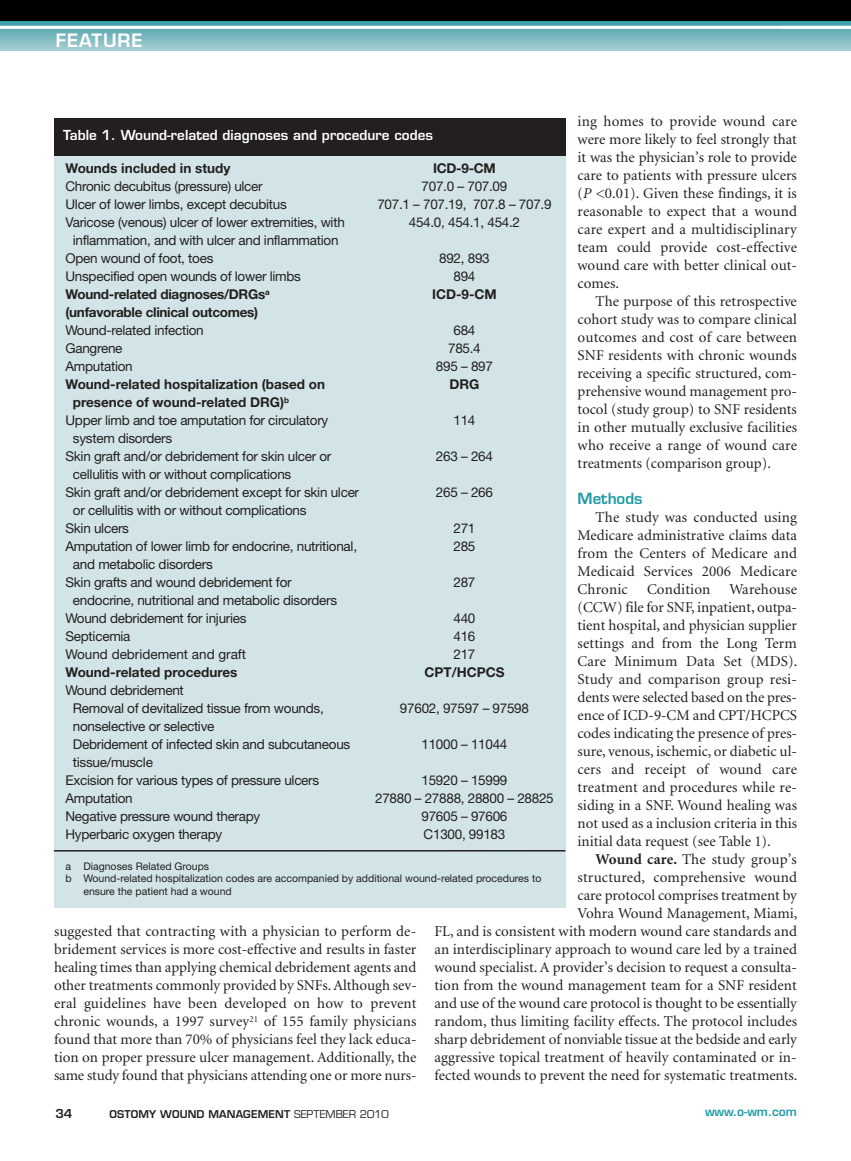
<style>
.page{position:relative;width:851px;height:1161px;background:#fff}
.page>*{position:absolute;margin:0;border:0;box-sizing:border-box;transform-origin:0 0}
.t1{font:600 18px "Eurostile";letter-spacing:.05em;color:#fff}
.t2{font:15px/18px "Minion";color:#231f20;text-align:justify}
.t3{font:600 15px "Eurostile";color:#1e9ba5}
.t4{font:13.5px/18px "Helvetica Neue";letter-spacing:-.02em;color:#231f20;text-align:center}
.t5{font:700 13.5px "Helvetica Neue";color:#231f20}
.t6{font:700 13.5px "Helvetica Neue";letter-spacing:-.02em;color:#231f20}
.t7{font:600 13.5px "Eurostile";color:#fff}
.t8{font:13.5px "Helvetica Neue";color:#231f20}
.t9{font:600 12px "Eurostile";color:#1e9ba5}
.t10{font:600 12px "Eurostile";color:#231f20}
.t11{font:10.5px "Helvetica Neue";color:#231f20}
.t12{font:600 10.5px "Eurostile";letter-spacing:.015em;color:#231f20}
.s1{font-style:italic}
.s2{font-weight:700}
.s3{font-weight:400}
</style>
<div class="page">
<svg style="left:0;top:21px;width:850px;height:30px;background:#79b8c0"></svg>
<div style="left:0;top:0;width:850px;height:21px;background:#000"></div>
<hr style="left:0;top:26px;width:850px;height:3px;background:#fff">
<div style="left:54px;top:153px;width:511px;height:755px;background:#d2e4e7"></div>
<div style="left:54px;top:118px;width:511px;height:38px;background:#231f20"></div>
<hr style="left:54px;top:850px;width:511px;height:2px;background:#231f20">
<p class="t1" style="left:56px;top:33px;width:88px">FEATURE</p>
<p class="t2" style="left:577px;top:113px;width:221px">ing homes to provide wound care were more likely to feel strongly that it was the physician’s role to provide care to patients with pressure ulcers (<span class="s1">P</span> &lt;0.01). Given these findings, it is reasonable to expect that a wound care expert and a multidisciplinary team could provide cost-effective wound care with better clinical out&shy;comes.</p>
<p class="t2" style="left:577px;top:293px;width:221px;text-indent:18px">The purpose of this retrospective cohort study was to compare clinical outcomes and cost of care between SNF residents with chronic wounds receiving a specific structured, com&shy;prehensive wound management pro&shy;tocol (study group) to SNF residents in other mutually exclusive facilities who receive a range of wound care treatments (comparison group).</p>
<p class="t3" style="left:577px;top:493px;width:66px">Methods</p>
<p class="t2" style="left:577px;top:509px;width:221px;text-indent:18px">The study was conducted using Medicare administrative claims data from the Centers of Medicare and Medicaid Services 2006 Medicare Chronic</p>
<p class="t7" style="left:63px;top:130px;width:371px">Table 1. Wound-related diagnoses and procedure codes</p>
<p class="t5" style="left:65px;top:164px;width:166px">Wounds included in study</p>
<p class="t4" style="left:65px;top:179px;width:199px">Chronic decubitus (pressure) ulcer</p>
<p class="t4" style="left:65px;top:197px;width:223px">Ulcer of lower limbs, except decubitus</p>
<p class="t4" style="left:65px;top:215px;width:281px">Varicose (venous) ulcer of lower extremities, with</p>
<p class="t4" style="left:73px;top:233px;width:267px">inflammation, and with ulcer and inflammation</p>
<p class="t4" style="left:65px;top:251px;width:149px">Open wound of foot, toes</p>
<p class="t4" style="left:65px;top:269px;width:237px">Unspecified open wounds of lower limbs</p>
<p class="t6" style="left:65px;top:290px;width:206px">Wound-related diagnoses/DRGs<sup>a</sup></p>
<p class="t6" style="left:65px;top:308px;width:194px">(unfavorable clinical outcomes)</p>
<p class="t4" style="left:65px;top:323px;width:140px;text-align:left">Wound-related infection<br>Gangrene<br>Amputation</p>
<p class="t5" style="left:65px;top:380px;width:261px">Wound-related hospitalization (based on</p>
<p class="t5" style="left:73px;top:398px;width:218px">presence of wound-related DRG)<sup>b</sup></p>
<p class="t4" style="left:65px;top:413px;width:264px">Upper limb and toe amputation for circulatory</p>
<p class="t4" style="left:73px;top:431px;width:101px">system disorders</p>
<p class="t4" style="left:65px;top:449px;width:267px">Skin graft and/or debridement for skin ulcer or</p>
<p class="t4" style="left:73px;top:467px;width:220px">cellulitis with or without complications</p>
<p class="t4" style="left:65px;top:485px;width:295px">Skin graft and/or debridement except for skin ulcer</p>
<p class="t4" style="left:73px;top:503px;width:235px">or cellulitis with or without complications</p>
<p class="t4" style="left:65px;top:521px;width:65px">Skin ulcers</p>
<p class="t4" style="left:65px;top:539px;width:293px">Amputation of lower limb for endocrine, nutritional,</p>
<p class="t4" style="left:73px;top:557px;width:141px">and metabolic disorders</p>
<p class="t4" style="left:65px;top:575px;width:228px">Skin grafts and wound debridement for</p>
<p class="t4" style="left:73px;top:593px;width:266px">endocrine, nutritional and metabolic disorders</p>
<p class="t4" style="left:65px;top:611px;width:183px">Wound debridement for injuries</p>
<p class="t4" style="left:65px;top:629px;width:67px">Septicemia</p>
<p class="t8" style="left:65px;top:649px;width:182px">Wound debridement and graft</p>
<p class="t5" style="left:65px;top:667px;width:173px">Wound-related procedures</p>
<p class="t4" style="left:65px;top:683px;width:120px">Wound debridement</p>
<p class="t4" style="left:73px;top:701px;width:252px">Removal of devitalized tissue from wounds,</p>
<p class="t4" style="left:73px;top:719px;width:143px">nonselective or selective</p>
<p class="t4" style="left:73px;top:737px;width:279px">Debridement of infected skin and subcutaneous</p>
<p class="t4" style="left:73px;top:755px;width:81px">tissue/muscle</p>
<p class="t4" style="left:65px;top:773px;width:255px">Excision for various types of pressure ulcers</p>
<p class="t4" style="left:65px;top:791px;width:69px">Amputation</p>
<p class="t4" style="left:65px;top:809px;width:196px">Negative pressure wound therapy</p>
<p class="t4" style="left:65px;top:827px;width:158px">Hyperbaric oxygen therapy</p>
<p class="t5" style="left:433px;top:163px;width:64px">ICD-9-CM</p>
<p class="t4" style="left:377px;top:179px;width:176px">707.0 – 707.09<br>707.1 – 707.19, 707.8 – 707.9<br>454.0, 454.1, 454.2</p>
<p class="t4" style="left:439px;top:251px;width:52px">892, 893<br>894</p>
<p class="t5" style="left:432px;top:289px;width:66px">ICD-9-CM</p>
<p class="t4" style="left:436px;top:323px;width:59px">684<br>785.4<br>895 – 897</p>
<p class="t5" style="left:449px;top:379px;width:31px">DRG</p>
<p class="t4" style="left:453px;top:413px;width:23px">114</p>
<p class="t4" style="left:436px;top:449px;width:59px">263 – 264</p>
<p class="t4" style="left:436px;top:485px;width:59px">265 – 266</p>
<p class="t4" style="left:453px;top:521px;width:23px;text-align:left">271<br>285</p>
<p class="t4" style="left:453px;top:575px;width:23px">287</p>
<p class="t4" style="left:453px;top:611px;width:23px;text-align:justify">440<br>416<br>217</p>
<p class="t5" style="left:424px;top:667px;width:81px">CPT/HCPCS</p>
<p class="t4" style="left:400px;top:701px;width:130px">97602, 97597 – 97598</p>
<p class="t4" style="left:421px;top:737px;width:87px">11000 – 11044</p>
<p class="t4" style="left:375px;top:773px;width:180px">15920 – 15999<br>27880 – 27888, 28800 – 28825<br>97605 – 97606<br>C1300, 99183</p>
<p class="t2" style="left:577px;top:581px;width:221px;text-indent:152px">Warehouse (CCW) file for SNF, inpatient, outpa&shy;tient hospital, and physician supplier settings and from the Long Term Care Minimum Data Set (MDS).<br>Study and comparison group resi&shy;dents were selected based on the pres&shy;ence of ICD-9-CM and CPT/HCPCS codes indicating the presence of pres&shy;sure, venous, ischemic, or diabetic ul&shy;cers and receipt of wound care treatment and procedures while re&shy;siding in a SNF. Wound healing was not used as a inclusion criteria in this initial data request (see Table 1).</p>
<p class="t2" style="left:434px;top:851px;width:364px;text-align:right"><span class="s2">Wound care.</span> The study group’s<br>structured, comprehensive wound<br>care protocol comprises treatment by<br>Vohra Wound Management, Miami,<br>FL, and is consistent with modern wound care standards and an interdisciplinary approach to wound care led by a trained wound specialist. A provider’s decision to request a consulta&shy;tion from the wound management team for a SNF resident and use of the wound care protocol is thought to be essentially random, thus limiting facility effects. The protocol includes sharp debridement of nonviable tissue at the bedside and early aggressive topical treatment of heavily contaminated or in&shy;fected wounds to prevent the need for systematic treatments.</p>
<p class="t2" style="left:647px;top:581px;width:65px">Condition</p>
<p class="t11" style="left:65px;top:862px;width:145px">a Diagnoses Related Groups</p>
<p class="t11" style="left:65px;top:875px;width:477px">b Wound-related hospitalization codes are accompanied by additional wound-related procedures to</p>
<p class="t11" style="left:83px;top:887px;width:150px">ensure the patient had a wound</p>
<p class="t2" style="left:54px;top:923px;width:364px">suggested that contracting with a physician to perform de&shy;bridement services is more cost-effective and results in faster healing times than applying chemical debridement agents and other treatments commonly provided by SNFs. Although sev&shy;eral guidelines have been developed on how to prevent chronic wounds, a 1997 survey<sup>21</sup> of 155 family physicians found that more than 70% of physicians feel they lack educa&shy;tion on proper pressure ulcer management. Additionally, the same study found that physicians attending one or more nurs-</p>
<p class="t10" style="left:56px;top:1108px;width:18px">34</p>
<p class="t12" style="left:110px;top:1110px;width:281px">OSTOMY WOUND MANAGEMENT <span class="s3">SEPTEMBER 2010</span></p>
<p class="t9" style="left:705px;top:1107px;width:93px">www.o-wm.com</p>
</div>
